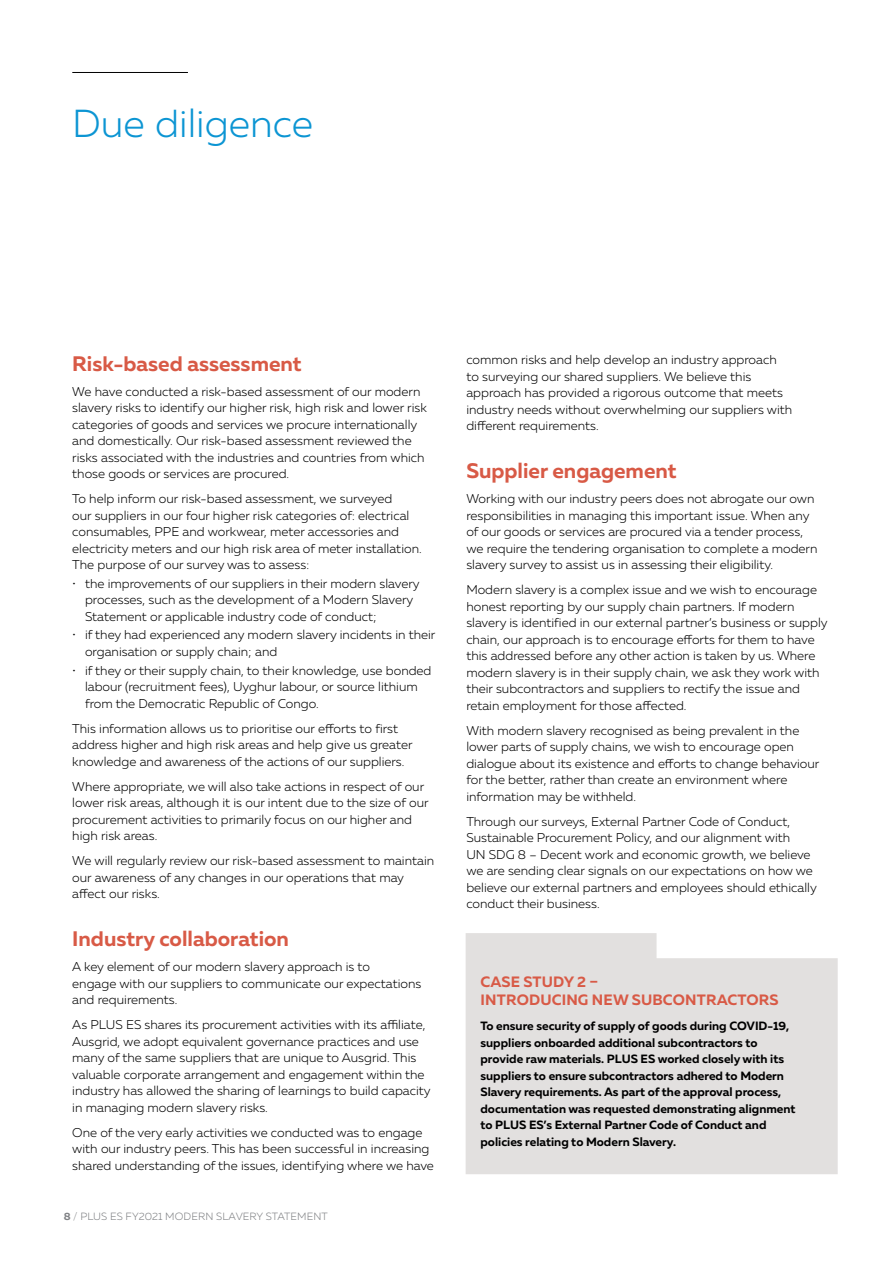
<style>
.page{position:relative;width:893px;height:1263px;background:#fff}
.page>*{position:absolute;margin:0;border:0;box-sizing:border-box;transform-origin:0 0}
.t1{font:300 39px "Muller";color:#0c95d3}
.t2{font:700 21px "Muller";color:#d85a46}
.t3{font:700 15px/18px "Muller";letter-spacing:.01em;color:#d85a46}
.t4{font:300 12.75px/16.5px "Muller";color:#000}
.t5{font:700 12px/16.5px "Muller";color:#000}
.t6{font:300 10.5px "Muller";letter-spacing:.01em;color:#808285}
.s1{font-weight:700}
</style>
<div class="page">
<div style="left:466px;top:933px;width:372px;height:241px;background:#e2e0df"></div>
<hr style="left:72px;top:72px;width:116px;height:1px;background:#000">
<h1 class="t1" style="left:72px;top:100px;width:242px">Due diligence</h1>
<h2 class="t2" style="left:72px;top:350px;width:231px">Risk-based assessment</h2>
<p class="t4" style="left:72px;top:383px;width:356px">We have conducted a risk-based assessment of our modern slavery risks to identify our higher risk, high risk and lower risk categories of goods and services we procure internationally and domestically. Our risk-based assessment reviewed the risks associated with the industries and countries from which those goods or services are procured.</p>
<p class="t4" style="left:72px;top:490px;width:351px">To help inform our risk-based assessment, we surveyed<br>our suppliers in our four higher risk categories of: electrical consumables, PPE and workwear, meter accessories and electricity meters and our high risk area of meter installation.<br>The purpose of our survey was to assess:</p>
<p class="t4" style="left:85px;top:575px;width:336px;text-indent:-13px">• the improvements of our suppliers in their modern slavery processes, such as the development of a Modern Slavery<br>Statement or applicable industry code of conduct;</p>
<p class="t4" style="left:85px;top:627px;width:352px;text-indent:-13px">• if they had experienced any modern slavery incidents in their organisation or supply chain; and</p>
<p class="t4" style="left:85px;top:662px;width:348px;text-indent:-13px">• if they or their supply chain, to their knowledge, use bonded labour (recruitment fees), Uyghur labour, or source lithium from the Democratic Republic of Congo.</p>
<p class="t4" style="left:72px;top:720px;width:342px">This information allows us to prioritise our efforts to first address higher and high risk areas and help give us greater knowledge and awareness of the actions of our suppliers.</p>
<p class="t4" style="left:72px;top:778px;width:358px">Where appropriate, we will also take actions in respect of our lower risk areas, although it is our intent due to the size of our procurement activities to primarily focus on our higher and high risk areas.</p>
<p class="t4" style="left:72px;top:852px;width:363px">We will regularly review our risk-based assessment to maintain our awareness of any changes in our operations that may affect our risks.</p>
<h2 class="t2" style="left:72px;top:926px;width:218px">Industry collaboration</h2>
<p class="t4" style="left:72px;top:958px;width:351px">A key element of our modern slavery approach is to<br>engage with our suppliers to communicate our expectations and requirements.</p>
<p class="t4" style="left:72px;top:1016px;width:360px">As PLUS ES shares its procurement activities with its affiliate, Ausgrid, we adopt equivalent governance practices and use many of the same suppliers that are unique to Ausgrid. This valuable corporate arrangement and engagement within the industry has allowed the sharing of learnings to build capacity in managing modern slavery risks.</p>
<p class="t4" style="left:72px;top:1124px;width:363px">One of the very early activities we conducted was to engage with our industry peers. This has been successful in increasing shared understanding of the issues, identifying where we have</p>
<p class="t6" style="left:64px;top:1210px;width:265px"><span class="s1">8</span> / PLUS ES FY2021 MODERN SLAVERY STATEMENT</p>
<p class="t4" style="left:466px;top:351px;width:327px">common risks and help develop an industry approach to surveying our shared suppliers. We believe this approach has provided a rigorous outcome that meets industry needs without overwhelming our suppliers with different requirements.</p>
<h2 class="t2" style="left:466px;top:458px;width:212px">Supplier engagement</h2>
<p class="t4" style="left:466px;top:490px;width:353px">Working with our industry peers does not abrogate our own responsibilities in managing this important issue. When any of our goods or services are procured via a tender process, we require the tendering organisation to complete a modern slavery survey to assist us in assessing their eligibility.</p>
<p class="t4" style="left:466px;top:581px;width:363px">Modern slavery is a complex issue and we wish to encourage honest reporting by our supply chain partners. If modern slavery is identified in our external partner’s business or supply chain, our approach is to encourage efforts for them to have this addressed before any other action is taken by us. Where modern slavery is in their supply chain, we ask they work with their subcontractors and suppliers to rectify the issue and retain employment for those affected.</p>
<p class="t4" style="left:466px;top:722px;width:355px">With modern slavery recognised as being prevalent in the lower parts of supply chains, we wish to encourage open dialogue about its existence and efforts to change behaviour for the better, rather than create an environment where information may be withheld.</p>
<p class="t4" style="left:466px;top:813px;width:352px">Through our surveys, External Partner Code of Conduct, Sustainable Procurement Policy, and our alignment with<br>UN SDG 8 – Decent work and economic growth, we believe we are sending clear signals on our expectations on how we believe our external partners and employees should ethically conduct their business.</p>
<p class="t3" style="left:481px;top:973px;width:300px">CASE STUDY 2 –<br>INTRODUCING NEW SUBCONTRACTORS</p>
<p class="t5" style="left:480px;top:1018px;width:316px">To ensure security of supply of goods during COVID-19, suppliers onboarded additional subcontractors to provide raw materials. PLUS ES worked closely with its suppliers to ensure subcontractors adhered to Modern Slavery requirements. As part of the approval process, documentation was requested demonstrating alignment to PLUS ES’s External Partner Code of Conduct and policies relating to Modern Slavery.</p>
</div>
